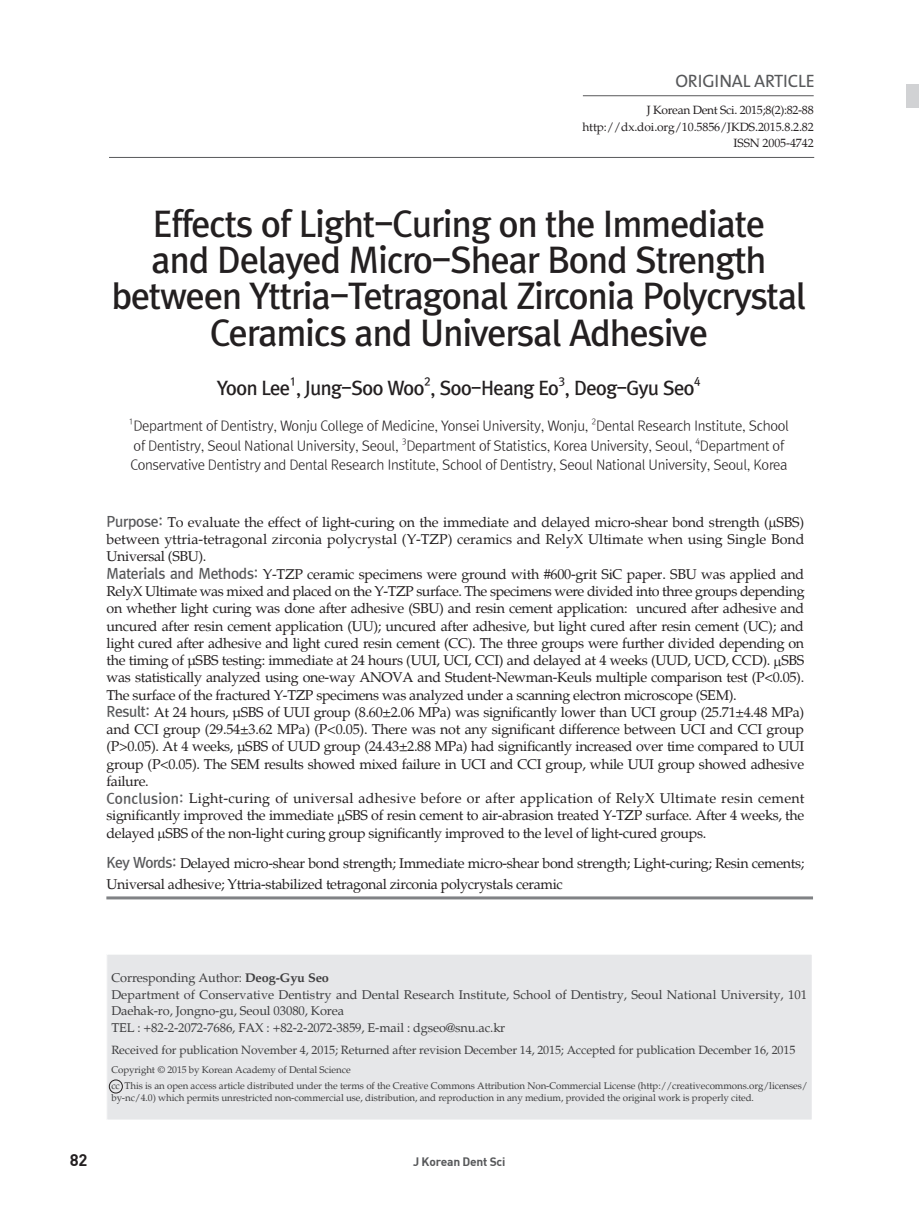
<style>
.page{position:relative;width:919px;height:1217px;background:#fff}
.page>*{position:absolute;margin:0;border:0;box-sizing:border-box;transform-origin:0 0}
.논문제목_영문{font:34.5px/36px "Rix M Go B";letter-spacing:-.02em;color:#231f20;text-align:center}
.논문저자_영문{font:18.75px "Rix M Go B";letter-spacing:-.025em;color:#231f20}
.논문제목_영문-2{font:18px "The Mix";letter-spacing:-.01em;color:#57585a}
.논문제목_영문-3{font:16.5px "Dinbol";color:#231f20}
.논문소속_초록{font:14.25px/17.2px "Palatino";letter-spacing:-.025em;color:#231f20;text-align:justify}
.영문키워드{font:14.25px/21px "Palatino";letter-spacing:-.025em;color:#231f20}
.논문소속_영문{font:13.5px/19.5px "Rix M Go L";letter-spacing:-.025em;color:#231f20;text-align:right}
.책임저자{font:12.75px/16.5px "Palatino";color:#3e3e3f}
.책임저자-2{font:12px "Palatino";letter-spacing:-.01em;color:#3e3e3f}
.책임저자-3{font:12px "Palatino";letter-spacing:-.01em;color:#231f20}
.본문{font:12px "Palatino";letter-spacing:-.025em;color:#231f20}
.논문제목_영문-4{font:12px "Dinbol";letter-spacing:-.02em;color:#57585a}
.논문저자_영문-2{font:10.95px "Rix M Go B";color:#231f20}
.책임저자-4{font:9.75px/12px "Palatino";letter-spacing:-.01em;color:#3e3e3f}
.논문소속_영문-2{font:7.8px "Rix M Go L";color:#231f20}
.s1{font-family:"Rix M Go B";color:#57585a}
.s2{font-weight:700}
.s3{font-family:"Utopia"}
</style>
<div class="page">
<div style="left:906px;top:84px;width:12px;height:24px;background:#d1d2d4"></div>
<hr style="left:583px;top:95px;width:230px;height:1px;background:#57585a">
<hr style="left:109px;top:157px;width:705px;height:1px;background:#57585a">
<div style="left:107px;top:953px;width:705px;height:166px;background:#e6e7e9"></div>
<div style="left:106px;top:953px;width:706px;height:167px;border:1px solid #fff"></div>
<div style="left:109px;top:1079px;width:14px;height:13px;border:1px solid #231f20;border-radius:50%"></div>
<hr style="left:106px;top:896px;width:707px;height:3px;background:#808285">
<p class="논문제목_영문-2" style="left:675px;top:66px;width:141px">ORIGINAL ARTICLE</p>
<p class="본문" style="left:646px;top:103px;width:168px">J Korean Dent Sci. 2015;8(2):82-88</p>
<p class="책임저자-3" style="left:582px;top:120px;width:233px">http://dx.doi.org/10.5856/JKDS.2015.8.2.82</p>
<p class="책임저자-3" style="left:733px;top:136px;width:82px">ISSN 2005-4742</p>
<p class="논문제목_영문" style="left:112px;top:207px;width:696px">Effects of Light-Curing on the Immediate<br>and Delayed Micro-Shear Bond Strength between Yttria-Tetragonal Zirconia Polycrystal Ceramics and Universal Adhesive</p>
<p class="논문저자_영문" style="left:217px;top:377px;width:479px">Yoon Lee , Jung-Soo Woo , Soo-Heang Eo , Deog-Gyu Seo</p>
<p class="논문저자_영문-2" style="left:290px;top:375px;width:8px">1</p>
<p class="논문저자_영문-2" style="left:424px;top:375px;width:8px">2</p>
<p class="논문저자_영문-2" style="left:558px;top:375px;width:8px">3</p>
<p class="논문저자_영문-2" style="left:694px;top:375px;width:8px">4</p>
<p class="논문소속_영문-2" style="left:129px;top:417px;width:6px">1</p>
<p class="논문소속_영문" style="left:133px;top:416px;width:456px">Department of Dentistry, Wonju College of Medicine, Yonsei University, Wonju,</p>
<p class="논문소속_영문-2" style="left:591px;top:417px;width:6px">2</p>
<p class="논문소속_영문" style="left:596px;top:416px;width:195px">Dental Research Institute, School</p>
<p class="논문소속_영문" style="left:134px;top:436px;width:267px">of Dentistry, Seoul National University, Seoul,</p>
<p class="논문소속_영문-2" style="left:402px;top:437px;width:6px">3</p>
<p class="논문소속_영문" style="left:406px;top:436px;width:287px">Department of Statistics, Korea University, Seoul,</p>
<p class="논문소속_영문-2" style="left:695px;top:437px;width:6px">4</p>
<p class="논문소속_영문" style="left:130px;top:436px;width:658px">Department of<br>Conservative Dentistry and Dental Research Institute, School of Dentistry, Seoul National University, Seoul, Korea</p>
<p class="논문소속_초록" style="left:107px;top:513px;width:699px"><span class="s1">Purpose:</span> To evaluate the effect of light-curing on the immediate and delayed micro-shear bond strength ( SBS) between yttria-tetragonal zirconia polycrystal (Y-TZP) ceramics and RelyX Ultimate when using Single Bond Universal (SBU).</p>
<p class="논문소속_초록" style="left:107px;top:565px;width:699px"><span class="s1">Materials and Methods:</span> Y-TZP ceramic specimens were ground with #600-grit SiC paper. SBU was applied and RelyX Ultimate was mixed and placed on the Y-TZP surface. The specimens were divided into three groups depending on whether light curing was done after adhesive (SBU) and resin cement application: uncured after adhesive and uncured after resin cement application (UU); uncured after adhesive, but light cured after resin cement (UC); and light cured after adhesive and light cured resin cement (CC). The three groups were further divided depending on the timing of µSBS testing: immediate at 24 hours (UUI, UCI, CCI) and delayed at 4 weeks (UUD, UCD, CCD). SBS was statistically analyzed using one-way ANOVA and Student-Newman-Keuls multiple comparison test (P&lt;0.05).<br>The surface of the fractured Y-TZP specimens was analyzed under a scanning electron microscope (SEM).</p>
<p class="논문소속_초록" style="left:107px;top:703px;width:699px"><span class="s1">Result:</span> At 24 hours, µSBS of UUI group (8.60±2.06 MPa) was significantly lower than UCI group (25.71±4.48 MPa) and CCI group (29.54±3.62 MPa) (P&lt;0.05). There was not any significant difference between UCI and CCI group (P&gt;0.05). At 4 weeks, µSBS of UUD group (24.43±2.88 MPa) had significantly increased over time compared to UUI group (P&lt;0.05). The SEM results showed mixed failure in UCI and CCI group, while UUI group showed adhesive failure.</p>
<p class="논문소속_초록" style="left:107px;top:789px;width:699px"><span class="s1">Conclusion:</span> Light-curing of universal adhesive before or after application of RelyX Ultimate resin cement significantly improved the immediate SBS of resin cement to air-abrasion treated Y-TZP surface. After 4 weeks, the delayed SBS of the non-light curing group significantly improved to the level of light-cured groups.</p>
<p class="영문키워드" style="left:107px;top:852px;width:699px"><span class="s1">Key Words:</span> Delayed micro-shear bond strength; Immediate micro-shear bond strength; Light-curing; Resin cements;<br>Universal adhesive; Yttria-stabilized tetragonal zirconia polycrystals ceramic</p>
<p class="책임저자" style="left:111px;top:969px;width:219px">Corresponding Author: <span class="s2">Deog-Gyu Seo</span></p>
<p class="책임저자" style="left:111px;top:986px;width:697px">Department of Conservative Dentistry and Dental Research Institute, School of Dentistry, Seoul National University, 101<br>Daehak-ro, Jongno-gu, Seoul 03080, Korea</p>
<p class="책임저자" style="left:111px;top:1019px;width:395px">TEL : +82-2-2072-7686, FAX : +82-2-2072-3859, E-mail : dgseo@snu.ac.kr</p>
<p class="책임저자-2" style="left:111px;top:1042px;width:685px">Received for publication November 4, 2015; Returned after revision December 14, 2015; Accepted for publication December 16, 2015</p>
<p class="책임저자-4" style="left:111px;top:1063px;width:241px">Copyright <span class="s3">©</span> 2015 by Korean Academy of Dental Science</p>
<p class="책임저자-4" style="left:111px;top:1079px;width:697px">cc This is an open access article distributed under the terms of the Creative Commons Attribution Non-Commercial License (http://creativecommons.org/licenses/ by-nc/4.0) which permits unrestricted non-commercial use, distribution, and reproduction in any medium, provided the original work is properly cited.</p>
<p class="논문제목_영문-3" style="left:70px;top:1149px;width:19px">82</p>
<p class="논문제목_영문-4" style="left:413px;top:1153px;width:94px">J Korean Dent Sci</p>
</div>
